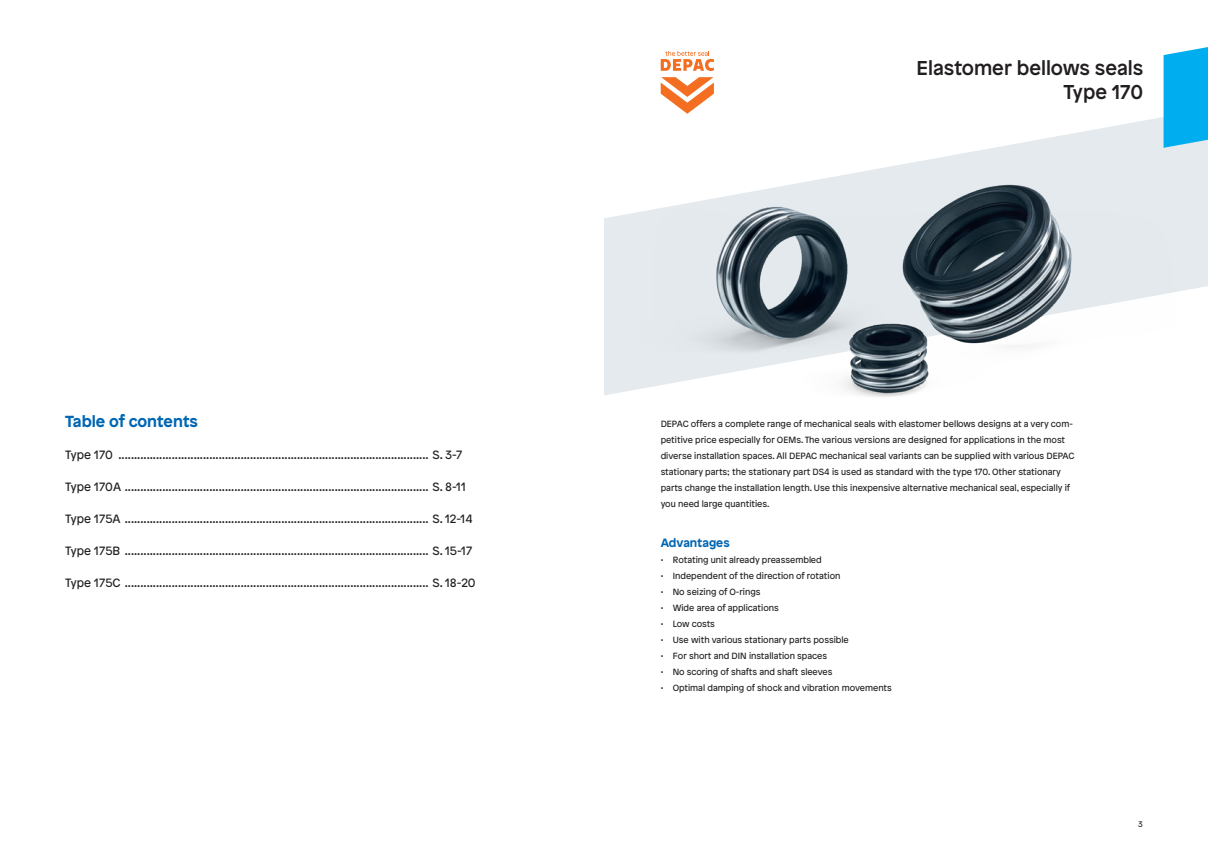
<style>
.page{position:relative;width:1208px;height:859px;background:#fff}
.page>*{position:absolute;margin:0;border:0;box-sizing:border-box;transform-origin:0 0}
.t1{font:500 20px/24px "Patron";color:#231f20;text-align:right}
.t2{font:700 16px "Patron";color:#0166b3}
.t3{font:12px "Patron";color:#231f20}
.t4{font:700 12px "Patron";color:#0166b3}
.t5{font:9px/16px "Patron";color:#231f20}
.t6{font:9px "Patron";letter-spacing:-.02em;color:#231f20}
.t7{font:8px "Patron";color:#231f20}
</style>
<div class="page">
<svg style="left:1138px;top:117px;width:70px;height:171px"></svg>
<svg style="left:1163px;top:47px;width:45px;height:101px;background:#13b4ef"></svg>
<svg style="left:660px;top:77px;width:54px;height:37px"></svg>
<svg style="left:660px;top:51px;width:54px;height:20px"></svg>
<img style="left:604px;top:122px;width:595px;height:275px">
<h2 class="t2" style="left:65px;top:409px;width:134px">Table of contents</h2>
<h3 class="t3" style="left:65px;top:446px;width:399px">Type 170 ................................................................................................... S. 3-7</h3>
<h3 class="t3" style="left:65px;top:478px;width:402px">Type 170A ................................................................................................. S. 8-11</h3>
<h3 class="t3" style="left:65px;top:510px;width:409px">Type 175A ................................................................................................. S. 12-14</h3>
<h3 class="t3" style="left:65px;top:542px;width:408px">Type 175B ................................................................................................. S. 15-17</h3>
<h3 class="t3" style="left:65px;top:574px;width:412px">Type 175C ................................................................................................. S. 18-20</h3>
<h1 class="t1" style="left:916px;top:54px;width:228px">Elastomer bellows seals<br>Type 170</h1>
<p class="t5" style="left:660px;top:415px;width:415px">DEPAC offers a complete range of mechanical seals with elastomer bellows designs at a very com&shy;petitive price especially for OEMs. The various versions are designed for applications in the most diverse installation spaces. All DEPAC mechanical seal variants can be supplied with various DEPAC stationary parts; the stationary part DS4 is used as standard with the type 170. Other stationary parts change the installation length. Use this inexpensive alternative mechanical seal, especially if you need large quantities.</p>
<h3 class="t4" style="left:660px;top:533px;width:71px">Advantages</h3>
<p class="t5" style="left:660px;top:551px;width:163px">• Rotating unit already preassembled</p>
<p class="t5" style="left:660px;top:567px;width:181px">• Independent of the direction of rotation</p>
<p class="t5" style="left:660px;top:583px;width:101px">• No seizing of O-rings</p>
<p class="t5" style="left:660px;top:599px;width:120px">• Wide area of applications</p>
<p class="t6" style="left:660px;top:617px;width:56px">• Low costs</p>
<p class="t5" style="left:660px;top:631px;width:190px">• Use with various stationary parts possible</p>
<p class="t5" style="left:660px;top:647px;width:168px">• For short and DIN installation spaces</p>
<p class="t5" style="left:660px;top:663px;width:173px">• No scoring of shafts and shaft sleeves</p>
<p class="t5" style="left:660px;top:679px;width:233px">• Optimal damping of shock and vibration movements</p>
<p class="t7" style="left:1138px;top:818px;width:6px">3</p>
</div>
